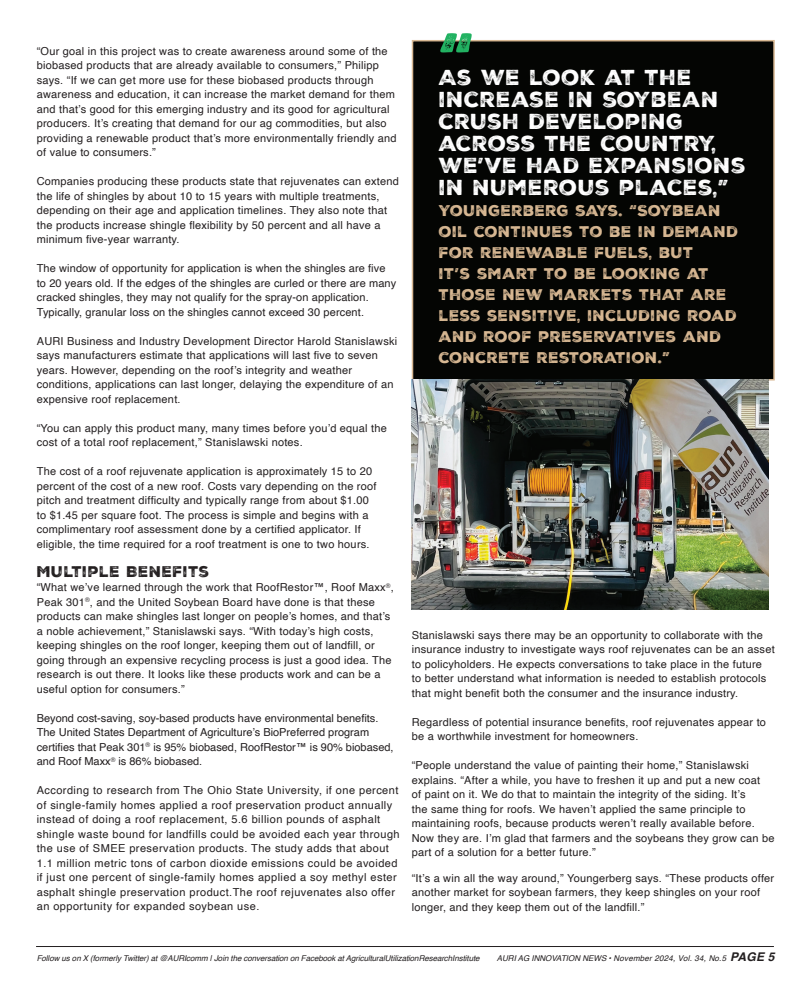
<style>
.page{position:relative;width:810px;height:990px;background:#fff}
.page>*{position:absolute;margin:0;border:0;box-sizing:border-box;transform-origin:0 0}
.t1{font:72px "Nexa Rust Sans Black 2";color:#22b262}
.t2{font:21px/22px "Nexa Rust Sans Black 2";letter-spacing:.02em;color:#fff}
.t3{font:15px/21px "Nexa Rust Sans Black 2";letter-spacing:.02em;color:#d8b893}
.t4{font:15px "Nexa Rust Sans Black 2";letter-spacing:.02em;color:#231f20}
.t5{font:11px/14.5px "Helvetica";letter-spacing:.02em;color:#231f20}
.t6{font:11px/14.5px "Helvetica";letter-spacing:.04em;color:#231f20}
.t7{font:11px/14.5px "Helvetica";color:#231f20}
.t8{font:italic 8px "Helvetica";letter-spacing:-.01em;color:#231f20}
.s1{font-weight:700;font-size:12px}
</style>
<div class="page">
<hr style="left:36px;top:946px;width:738px;height:1px;background:#231f20">
<div style="left:412px;top:40px;width:363px;height:341px;background:#040503;border:2px solid #d8b893"></div>
<img style="left:412px;top:379px;width:357px;height:230px">
<p class="t5" style="left:37px;top:44px;width:361px">“Our goal in this project was to create awareness around some of the biobased products that are already available to consumers,” Philipp says. “If we can get more use for these biobased products through awareness and education, it can increase the market demand for them and that’s good for this emerging industry and its good for agricultural producers. It’s creating that demand for our ag commodities, but also providing a renewable product that’s more environmentally friendly and of value to consumers.”</p>
<p class="t5" style="left:37px;top:174px;width:364px">Companies producing these products state that rejuvenates can extend the life of shingles by about 10 to 15 years with multiple treatments, depending on their age and application timelines. They also note that the products increase shingle flexibility by 50 percent and all have a minimum five-year warranty.</p>
<p class="t5" style="left:37px;top:261px;width:361px">The window of opportunity for application is when the shingles are five to 20 years old. If the edges of the shingles are curled or there are many cracked shingles, they may not qualify for the spray-on application.<br>Typically, granular loss on the shingles cannot exceed 30 percent.</p>
<p class="t5" style="left:37px;top:334px;width:362px">AURI Business and Industry Development Director Harold Stanislawski says manufacturers estimate that applications will last five to seven years. However, depending on the roof’s integrity and weather conditions, applications can last longer, delaying the expenditure of an expensive roof replacement.</p>
<p class="t5" style="left:37px;top:421px;width:352px">“You can apply this product many, many times before you’d equal the cost of a total roof replacement,” Stanislawski notes.</p>
<p class="t5" style="left:37px;top:464px;width:341px">The cost of a roof rejuvenate application is approximately 15 to 20 percent of the cost of a new roof. Costs vary depending on the roof pitch and treatment difficulty and typically range from about $1.00 to $1.45 per square foot. The process is simple and begins with a complimentary roof assessment done by a certified applicator. If eligible, the time required for a roof treatment is one to two hours.</p>
<h3 class="t4" style="left:37px;top:561px;width:174px">MULTIPLE BENEFITS</h3>
<p class="t5" style="left:37px;top:580px;width:359px">“What we’ve learned through the work that RoofRestor™, Roof Maxx<sup>®</sup>, Peak 301<sup>®</sup>, and the United Soybean Board have done is that these products can make shingles last longer on people’s homes, and that’s a noble achievement,” Stanislawski says. “With today’s high costs, keeping shingles on the roof longer, keeping them out of landfill, or going through an expensive recycling process is just a good idea. The research is out there. It looks like these products work and can be a useful option for consumers.”</p>
<p class="t7" style="left:37px;top:711px;width:358px">Beyond cost-saving, soy-based products have environmental benefits.<br>The United States Department of Agriculture’s BioPreferred program certifies that Peak 301<sup>®</sup> is 95% biobased, RoofRestor™ is 90% biobased, and Roof Maxx<sup>®</sup> is 86% biobased.</p>
<p class="t6" style="left:37px;top:783px;width:364px">According to research from The Ohio State University, if one percent of single-family homes applied a roof preservation product annually instead of doing a roof replacement, 5.6 billion pounds of asphalt shingle waste bound for landfills could be avoided each year through the use of SMEE preservation products. The study adds that about 1.1 million metric tons of carbon dioxide emissions could be avoided if just one percent of single-family homes applied a soy methyl ester asphalt shingle preservation product.The roof rejuvenates also offer an opportunity for expanded soybean use.</p>
<h1 class="t1" style="left:439px;top:11px;width:40px">“</h1>
<h2 class="t2" style="left:439px;top:67px;width:309px">AS WE LOOK AT THE<br>INCREASE IN SOYBEAN<br>CRUSH DEVELOPING<br>ACROSS THE COUNTRY,<br>WE’VE HAD EXPANSIONS<br>IN NUMEROUS PLACES,”</h2>
<h3 class="t3" style="left:439px;top:200px;width:301px">YOUNGERBERG SAYS. “SOYBEAN<br>OIL CONTINUES TO BE IN DEMAND<br>FOR RENEWABLE FUELS, BUT<br>IT’S SMART TO BE LOOKING AT<br>THOSE NEW MARKETS THAT ARE<br>LESS SENSITIVE, INCLUDING ROAD<br>AND ROOF PRESERVATIVES AND<br>CONCRETE RESTORATION.”</h3>
<p class="t5" style="left:412px;top:628px;width:364px">Stanislawski says there may be an opportunity to collaborate with the insurance industry to investigate ways roof rejuvenates can be an asset to policyholders. He expects conversations to take place in the future<br>to better understand what information is needed to establish protocols that might benefit both the consumer and the insurance industry.</p>
<p class="t5" style="left:412px;top:715px;width:356px">Regardless of potential insurance benefits, roof rejuvenates appear to be a worthwhile investment for homeowners.</p>
<p class="t5" style="left:412px;top:758px;width:364px">“People understand the value of painting their home,” Stanislawski explains. “After a while, you have to freshen it up and put a new coat<br>of paint on it. We do that to maintain the integrity of the siding. It’s<br>the same thing for roofs. We haven’t applied the same principle to maintaining roofs, because products weren’t really available before.<br>Now they are. I’m glad that farmers and the soybeans they grow can be part of a solution for a better future.”</p>
<p class="t5" style="left:412px;top:871px;width:364px">“It’s a win all the way around,” Youngerberg says. “These products offer another market for soybean farmers, they keep shingles on your roof longer, and they keep them out of the landfill.”</p>
<p class="t8" style="left:37px;top:952px;width:444px">Follow us on X (formerly Twitter) at @AURIcomm | Join the conversation on Facebook at AgriculturalUtilizationResearchInstitute</p>
<p class="t8" style="left:497px;top:952px;width:279px">AURI AG INNOVATION NEWS • November 2024, Vol. 34, No.5 <span class="s1">PAGE 5</span></p>
</div>
